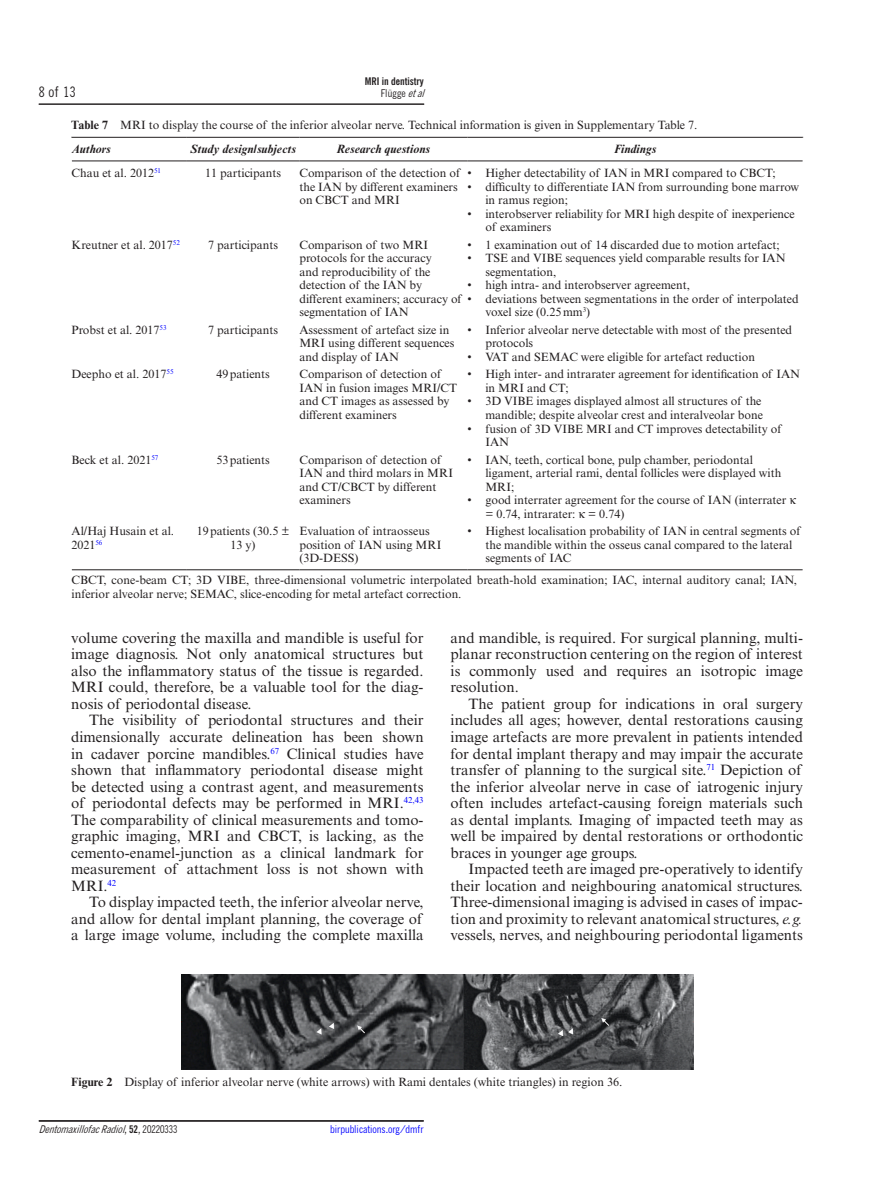
<style>
.page{position:relative;width:893px;height:1187px;background:#fff}
.page>*{position:absolute;margin:0;border:0;box-sizing:border-box;transform-origin:0 0}
.t1{font:15px/16.5px "Times New Roman MT Std";color:#231f20;text-align:justify}
.t2{font:condensed 14.25px "News Gothic MT Std";color:#231f20}
.t3{font:12px/13.5px "Times New Roman MT Std";color:#231f20}
.t4{font:italic 700 12px "Times New Roman MT Std";color:#231f20}
.t5{font:italic condensed 10.5px "News Gothic MT Std";color:#231f20}
.t6{font:condensed 10.5px "News Gothic MT Std";color:#00f}
.t7{font:700 condensed 10.5px "News Gothic BT";color:#231f20}
.t8{font:condensed 10.5px "News Gothic MT Std";color:#231f20}
.s1{font-style:italic}
.s2{font-weight:700}
.s3{font-weight:700;font-style:italic}
.s4{font-style:normal}
.s5{font-family:"News Gothic BT";font-weight:700;font-style:normal}
</style>
<div class="page">
<hr style="left:39px;top:104px;width:385px;height:1px;background:#231f20">
<hr style="left:39px;top:1120px;width:385px;height:1px;background:#231f20">
<hr style="left:187px;top:569px;width:112px;height:1px;background:#231f20">
<hr style="left:299px;top:569px;width:168px;height:1px;background:#231f20">
<hr style="left:467px;top:569px;width:336px;height:1px;background:#231f20">
<hr style="left:71px;top:569px;width:116px;height:1px;background:#231f20">
<svg style="left:71px;top:137px;width:733px;height:24px"></svg>
<img style="left:181px;top:974px;width:512px;height:95px">
<p class="t2" style="left:39px;top:84px;width:38px">8 of 13</p>
<p class="t7" style="left:365px;top:75px;width:61px">MRI in dentistry</p>
<p class="t8" style="left:381px;top:87px;width:48px">Flügge <span class="s1">etal</span></p>
<p class="t3" style="left:71px;top:113px;width:628px;line-height:24px"><span class="s2">Table 7</span> MRI to display the course of the inferior alveolar nerve. Technical information is given in Supplementary Table 7.<br><span class="s3">Authors</span></p>
<p class="t4" style="left:190px;top:142px;width:107px">Study design/subjects</p>
<p class="t4" style="left:337px;top:142px;width:95px">Research questions</p>
<p class="t4" style="left:614px;top:142px;width:44px">Findings</p>
<p class="t3" style="left:71px;top:166px;width:91px">Chau et al. 2012<sup>51</sup></p>
<p class="t3" style="left:205px;top:166px;width:77px">11 participants</p>
<p class="t3" style="left:299px;top:166px;width:162px">Comparison of the detection of the IAN by different examiners on CBCT and MRI</p>
<p class="t3" style="left:467px;top:166px;width:310px">• Higher detectability of IAN in MRI compared to CBCT;</p>
<p class="t3" style="left:485px;top:180px;width:315px;text-indent:-18px">• difficulty to differentiate IAN from surrounding bone marrow in ramus region;</p>
<p class="t3" style="left:485px;top:207px;width:311px;text-indent:-18px">• interobserver reliability for MRI high despite of inexperience of examiners</p>
<p class="t3" style="left:71px;top:238px;width:110px">Kreutner et al. 2017<sup>52</sup></p>
<p class="t3" style="left:208px;top:238px;width:71px">7 participants</p>
<p class="t3" style="left:299px;top:238px;width:164px">Comparison of two MRI protocols for the accuracy<br>and reproducibility of the detection of the IAN by different examiners; accuracy of segmentation of IAN</p>
<p class="t3" style="left:467px;top:238px;width:314px">• 1 examination out of 14 discarded due to motion artefact;</p>
<p class="t3" style="left:485px;top:251px;width:302px;text-indent:-18px">• TSE and VIBE sequences yield comparable results for IAN segmentation,</p>
<p class="t3" style="left:467px;top:278px;width:224px">• high intra- and interobserver agreement,</p>
<p class="t3" style="left:485px;top:292px;width:315px;text-indent:-18px">• deviations between segmentations in the order of interpolated voxel size (0.25mm<sup>3</sup>)</p>
<p class="t3" style="left:71px;top:323px;width:97px">Probst et al. 2017<sup>53</sup></p>
<p class="t3" style="left:208px;top:323px;width:71px">7 participants</p>
<p class="t3" style="left:299px;top:323px;width:157px">Assessment of artefact size in<br>MRI using different sequences and display of IAN</p>
<p class="t3" style="left:485px;top:323px;width:308px;text-indent:-18px">• Inferior alveolar nerve detectable with most of the presented protocols</p>
<p class="t3" style="left:467px;top:350px;width:289px">• VAT and SEMAC were eligible for artefact reduction</p>
<p class="t3" style="left:71px;top:367px;width:104px">Deepho et al. 2017<sup>55</sup></p>
<p class="t3" style="left:216px;top:367px;width:55px">49patients</p>
<p class="t3" style="left:299px;top:367px;width:159px">Comparison of detection of<br>IAN in fusion images MRI/CT and CT images as assessed by different examiners</p>
<p class="t3" style="left:485px;top:367px;width:316px;text-indent:-18px">• High inter- and intrarater agreement for identification of IAN in MRI and CT;</p>
<p class="t3" style="left:467px;top:394px;width:297px;text-align:right">• 3D VIBE images displayed almost all structures of the mandible; despite alveolar crest and interalveolar bone</p>
<p class="t3" style="left:485px;top:421px;width:298px;text-indent:-18px">• fusion of 3D VIBE MRI and CT improves detectability of<br>IAN</p>
<p class="t3" style="left:71px;top:453px;width:88px">Beck et al. 2021<sup>57</sup></p>
<p class="t3" style="left:216px;top:453px;width:55px">53patients</p>
<p class="t3" style="left:299px;top:453px;width:155px">Comparison of detection of<br>IAN and third molars in MRI and CT/CBCT by different examiners</p>
<p class="t3" style="left:485px;top:453px;width:298px;text-indent:-18px">• IAN, teeth, cortical bone, pulp chamber, periodontal ligament, arterial rami, dental follicles were displayed with<br>MRI;</p>
<p class="t3" style="left:485px;top:493px;width:303px;text-indent:-18px">• good interrater agreement for the course of IAN (interrater = 0.74, intrarater: = 0.74)</p>
<p class="t3" style="left:71px;top:524px;width:104px">Al/Haj Husain et al.<br>2021<sup>56</sup></p>
<p class="t3" style="left:197px;top:524px;width:94px;text-align:center">19patients (30.5 ±<br>13 y)</p>
<p class="t3" style="left:299px;top:524px;width:143px">Evaluation of intraosseus position of IAN using MRI (3D-DESS)</p>
<p class="t3" style="left:485px;top:524px;width:317px;text-indent:-18px">• Highest localisation probability of IAN in central segments of the mandible within the osseus canal compared to the lateral segments of IAC</p>
<p class="t3" style="left:71px;top:573px;width:727px">CBCT, cone-beam CT; 3D VIBE, three-dimensional volumetric interpolated breath-hold examination; IAC, internal auditory canal; IAN, inferior alveolar nerve; SEMAC, slice-encoding for metal artefact correction.</p>
<p class="t1" style="left:71px;top:629px;width:354px">volume covering the maxilla and mandible is useful for image diagnosis. Not only anatomical structures but also the inflammatory status of the tissue is regarded.<br>MRI could, therefore, be a valuable tool for the diag&shy;nosis of periodontal disease.</p>
<p class="t1" style="left:71px;top:712px;width:354px;text-indent:18px">The visibility of periodontal structures and their dimensionally accurate delineation has been shown in cadaver porcine mandibles.<sup>67</sup> Clinical studies have shown that inflammatory periodontal disease might be detected using a contrast agent, and measurements of periodontal defects may be performed in MRI.<sup>42,43<br></sup>The comparability of clinical measurements and tomo&shy;graphic imaging, MRI and CBCT, is lacking, as the cemento-enamel-junction as a clinical landmark for measurement of attachment loss is not shown with MRI.<sup>42</sup></p>
<p class="t1" style="left:71px;top:893px;width:354px;text-indent:18px">To display impacted teeth, the inferior alveolar nerve, and allow for dental implant planning, the coverage of a large image volume, including the complete maxilla</p>
<p class="t1" style="left:451px;top:629px;width:354px">and mandible, is required. For surgical planning, multi&shy;planar reconstruction centering on the region of interest is commonly used and requires an isotropic image resolution.</p>
<p class="t1" style="left:451px;top:695px;width:354px;text-indent:18px">The patient group for indications in oral surgery includes all ages; however, dental restorations causing image artefacts are more prevalent in patients intended for dental implant therapy and may impair the accurate transfer of planning to the surgical site.<sup>71</sup> Depiction of the inferior alveolar nerve in case of iatrogenic injury often includes artefact-causing foreign materials such as dental implants. Imaging of impacted teeth may as well be impaired by dental restorations or orthodontic braces in younger age groups.</p>
<p class="t1" style="left:451px;top:860px;width:354px;text-indent:18px">Impacted teeth are imaged pre-operatively to identify their location and neighbouring anatomical structures.<br>Three-dimensional imaging is advised in cases of impac&shy;tion and proximity to relevant anatomical structures, <span class="s1">e.g. </span>vessels, nerves, and neighbouring periodontal ligaments</p>
<p class="t3" style="left:71px;top:1074px;width:553px"><span class="s2">Figure 2</span> Display of inferior alveolar nerve (white arrows) with Rami dentales (white triangles) in region 36.</p>
<p class="t5" style="left:39px;top:1123px;width:140px">DentomaxillofacRadiol<span class="s4">,</span> <span class="s5">5 2</span> <span class="s4">, 2 0 2 2 0 3 3 3</span></p>
<p class="t6" style="left:330px;top:1123px;width:95px">birpublications.org/dmfr</p>
</div>
